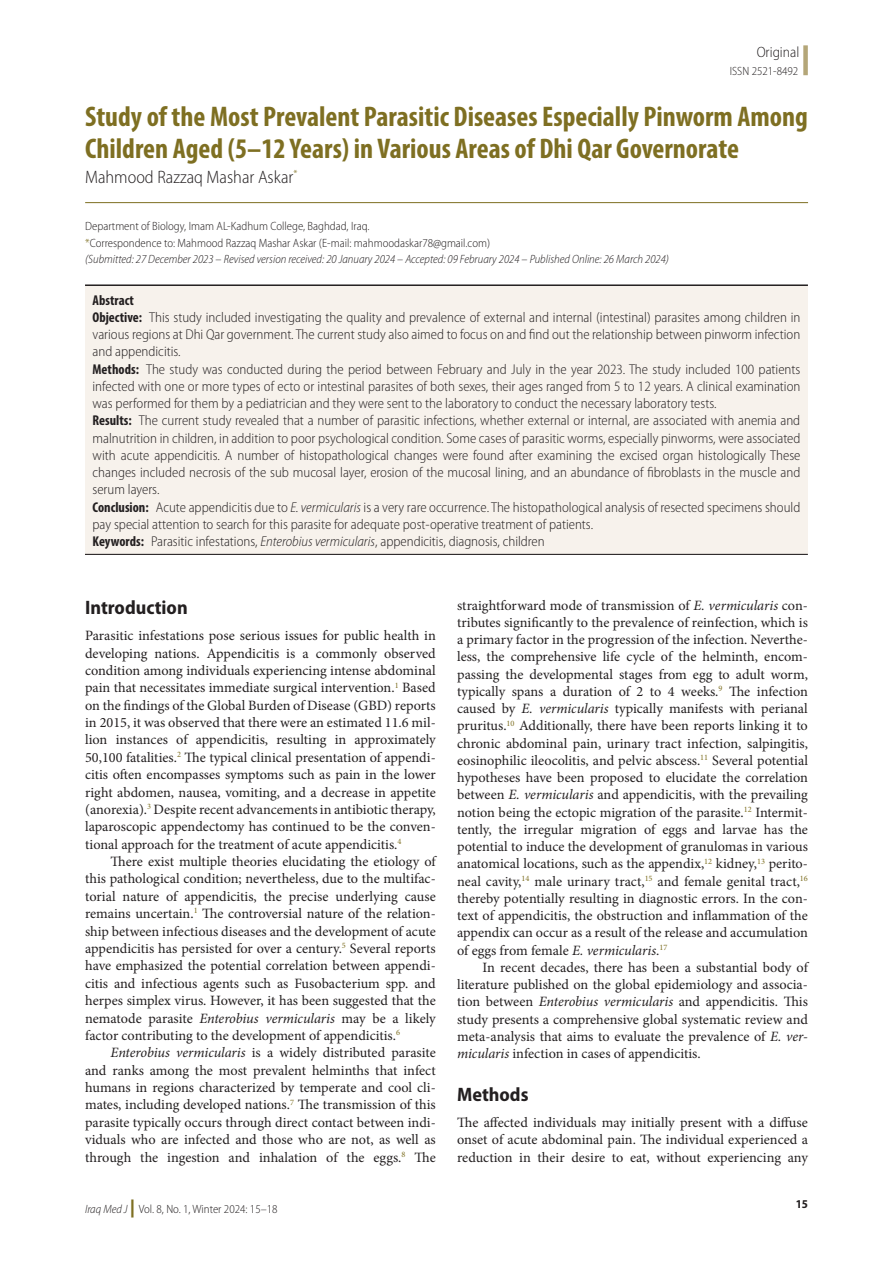
<style>
.page{position:relative;width:893px;height:1263px;background:#fff}
.page>*{position:absolute;margin:0;border:0;box-sizing:border-box;transform-origin:0 0}
.Article_Title{font:700 condensed 28.5px/31.5px "Myriad Pro";color:#7e6f22}
.t1{font:700 semi-condensed 19.5px "Myriad Pro";color:#231f20}
.Author{font:300 semi-condensed 18px "Myriad Pro";color:#231f20}
.t2{font:300 semi-condensed 15px "Myriad Pro";color:#231f20}
.Tx{font:14.25px/17.2px "Minion Pro";color:#231f20;text-align:justify}
.Abstract_Tx{font:300 semi-condensed 14.25px/17.2px "Myriad Pro";color:#231f20;text-align:justify}
.Txf{font:14.25px/17.4px "Minion Pro";color:#231f20;text-align:justify}
.Abstract_Tx-2{font:700 condensed 14.25px "Myriad Pro";color:#231f20}
.Author_Aff{font:300 semi-condensed 12px "Myriad Pro";color:#231f20}
.Author_Aff-2{font:italic 300 semi-condensed 12px "Myriad Pro";color:#231f20}
.t3{font:700 semi-condensed 12px "Myriad Pro";color:#231f20}
.s1{color:#7e6f22}
.s2{font-weight:700;font-stretch:condensed}
.s3{font-style:italic}
.s4{font-weight:900;font-stretch:normal;font-size:18px;color:#7e6f22}
</style>
<div class="page">
<div style="left:803px;top:45px;width:5px;height:30px;background:#b4a678"></div>
<div style="left:85px;top:286px;width:723px;height:268px;background:#f7f2ec"></div>
<hr style="left:85px;top:202px;width:723px;height:1px;background:#7e6f22">
<hr style="left:85px;top:284px;width:723px;height:2px;background:#231f20">
<hr style="left:85px;top:554px;width:723px;height:1px;background:#231f20">
<p class="t2" style="left:757px;top:43px;width:44px">Original</p>
<p class="Author_Aff" style="left:730px;top:63px;width:70px">ISSN 2521-8492</p>
<p class="Article_Title" style="left:85px;top:100px;width:724px">Study of the Most Prevalent Parasitic Diseases Especially Pinworm Among<br>Children Aged (5–12 Years) in Various Areas of Dhi Qar Governorate</p>
<p class="Author" style="left:85px;top:166px;width:214px">Mahmood Razzaq Mashar Askar<sup>*</sup></p>
<p class="Author_Aff" style="left:85px;top:219px;width:286px">Department of Biology, Imam AL-Kadhum College, Baghdad, Iraq.</p>
<p class="Author_Aff" style="left:85px;top:235px;width:407px"><span class="s1">*</span>Correspondence to: Mahmood Razzaq Mashar Askar (E-mail: mahmoodaskar78@gmail.com)</p>
<p class="Author_Aff-2" style="left:85px;top:252px;width:585px">(Submitted: 27 December 2023 – Revised version received: 20 January 2024 – Accepted: 09 February 2024 – Published Online: 26 March 2024)</p>
<p class="Abstract_Tx-2" style="left:93px;top:291px;width:43px">Abstract</p>
<p class="Abstract_Tx" style="left:93px;top:308px;width:709px"><span class="s2">Objective:</span> This study included investigating the quality and prevalence of external and internal (intestinal) parasites among children in various regions at Dhi Qar government. The current study also aimed to focus on and find out the relationship between pinworm infection and appendicitis.</p>
<p class="Abstract_Tx" style="left:93px;top:360px;width:709px"><span class="s2">Methods:</span> The study was conducted during the period between February and July in the year 2023. The study included 100 patients infected with one or more types of ecto or intestinal parasites of both sexes, their ages ranged from 5 to 12 years. A clinical examination was performed for them by a pediatrician and they were sent to the laboratory to conduct the necessary laboratory tests.</p>
<p class="Abstract_Tx" style="left:93px;top:412px;width:709px"><span class="s2">Results:</span> The current study revealed that a number of parasitic infections, whether external or internal, are associated with anemia and malnutrition in children, in addition to poor psychological condition. Some cases of parasitic worms, especially pinworms, were associated with acute appendicitis. A number of histopathological changes were found after examining the excised organ histologically These changes included necrosis of the sub mucosal layer, erosion of the mucosal lining, and an abundance of fibroblasts in the muscle and serum layers.</p>
<p class="Abstract_Tx" style="left:93px;top:498px;width:709px"><span class="s2">Conclusion:</span> Acute appendicitis due to <span class="s3">E. vermicularis</span> is a very rare occurrence. The histopathological analysis of resected specimens should pay special attention to search for this parasite for adequate post-operative treatment of patients.</p>
<p class="Abstract_Tx" style="left:93px;top:533px;width:454px"><span class="s2">Keywords:</span> Parasitic infestations, <span class="s3">Enterobius vermicularis</span>, appendicitis, diagnosis, children</p>
<h1 class="t1" style="left:85px;top:596px;width:104px">Introduction</h1>
<p class="Txf" style="left:85px;top:627px;width:352px">Parasitic infestations pose serious issues for public health in developing nations. Appendicitis is a commonly observed condition among individuals experiencing intense abdominal pain that necessitates immediate surgical intervention.<sup>1</sup> Based on the findings of the Global Burden of Disease (GBD) reports in 2015, it was observed that there were an estimated 11.6 mil&shy;lion instances of appendicitis, resulting in approximately 50,100 fatalities.<sup>2</sup> The typical clinical presentation of appendi&shy;citis often encompasses symptoms such as pain in the lower right abdomen, nausea, vomiting, and a decrease in appetite (anorexia).<sup>3</sup> Despite recent advancements in antibiotic therapy, laparoscopic appendectomy has continued to be the conven&shy;tional approach for the treatment of acute appendicitis.<sup>4</sup></p>
<p class="Tx" style="left:85px;top:853px;width:352px;text-indent:26px">There exist multiple theories elucidating the etiology of this pathological condition; nevertheless, due to the multifac&shy;torial nature of appendicitis, the precise underlying cause remains uncertain.<sup>1</sup> The controversial nature of the relation&shy;ship between infectious diseases and the development of acute appendicitis has persisted for over a century.<sup>5</sup> Several reports have emphasized the potential correlation between appendi&shy;citis and infectious agents such as Fusobacterium spp. and herpes simplex virus. However, it has been suggested that the nematode parasite <span class="s3">Enterobius vermicularis</span> may be a likely factor contributing to the development of appendicitis.<sup>6</sup></p>
<p class="Tx" style="left:85px;top:1044px;width:352px;text-indent:26px"><span class="s3">Enterobius vermicularis</span> is a widely distributed parasite and ranks among the most prevalent helminths that infect humans in regions characterized by temperate and cool cli&shy;mates, including developed nations.<sup>7</sup> The transmission of this parasite typically occurs through direct contact between indi&shy;viduals who are infected and those who are not, as well as through the ingestion and inhalation of the eggs.<sup>8</sup> The</p>
<p class="Author_Aff" style="left:85px;top:1201px;width:194px"><span class="s3">Iraq Med J</span> <span class="s4">|</span> Vol. 8, No. 1, Winter 2024: 15–18</p>
<p class="Tx" style="left:457px;top:596px;width:352px">straightforward mode of transmission of <span class="s3">E. vermicularis</span> con&shy;tributes significantly to the prevalence of reinfection, which is a primary factor in the progression of the infection. Neverthe&shy;less, the comprehensive life cycle of the helminth, encom&shy;passing the developmental stages from egg to adult worm, typically spans a duration of 2 to 4 weeks.<sup>9</sup> The infection caused by <span class="s3">E. vermicularis</span> typically manifests with perianal pruritus.<sup>10</sup> Additionally, there have been reports linking it to chronic abdominal pain, urinary tract infection, salpingitis, eosinophilic ileocolitis, and pelvic abscess.<sup>11</sup> Several potential hypotheses have been proposed to elucidate the correlation between <span class="s3">E. vermicularis</span> and appendicitis, with the prevailing notion being the ectopic migration of the parasite.<sup>12</sup> Intermit&shy;tently, the irregular migration of eggs and larvae has the potential to induce the development of granulomas in various anatomical locations, such as the appendix,<sup>12</sup> kidney,<sup>13</sup> perito&shy;neal cavity,<sup>14</sup> male urinary tract,<sup>15</sup> and female genital tract,<sup>16 </sup>thereby potentially resulting in diagnostic errors. In the con&shy;text of appendicitis, the obstruction and inflammation of the appendix can occur as a result of the release and accumulation of eggs from female <span class="s3">E. vermicularis</span>.<sup>17</sup></p>
<p class="Tx" style="left:457px;top:959px;width:352px;text-indent:26px">In recent decades, there has been a substantial body of literature published on the global epidemiology and associa&shy;tion between <span class="s3">Enterobius vermicularis</span> and appendicitis. This study presents a comprehensive global systematic review and meta-analysis that aims to evaluate the prevalence of <span class="s3">E. ver&shy;micularis</span> infection in cases of appendicitis.</p>
<h1 class="t1" style="left:457px;top:1083px;width:73px">Methods</h1>
<p class="Txf" style="left:457px;top:1114px;width:352px">The affected individuals may initially present with a diffuse onset of acute abdominal pain. The individual experienced a reduction in their desire to eat, without experiencing any</p>
<p class="t3" style="left:796px;top:1197px;width:14px">15</p>
</div>
